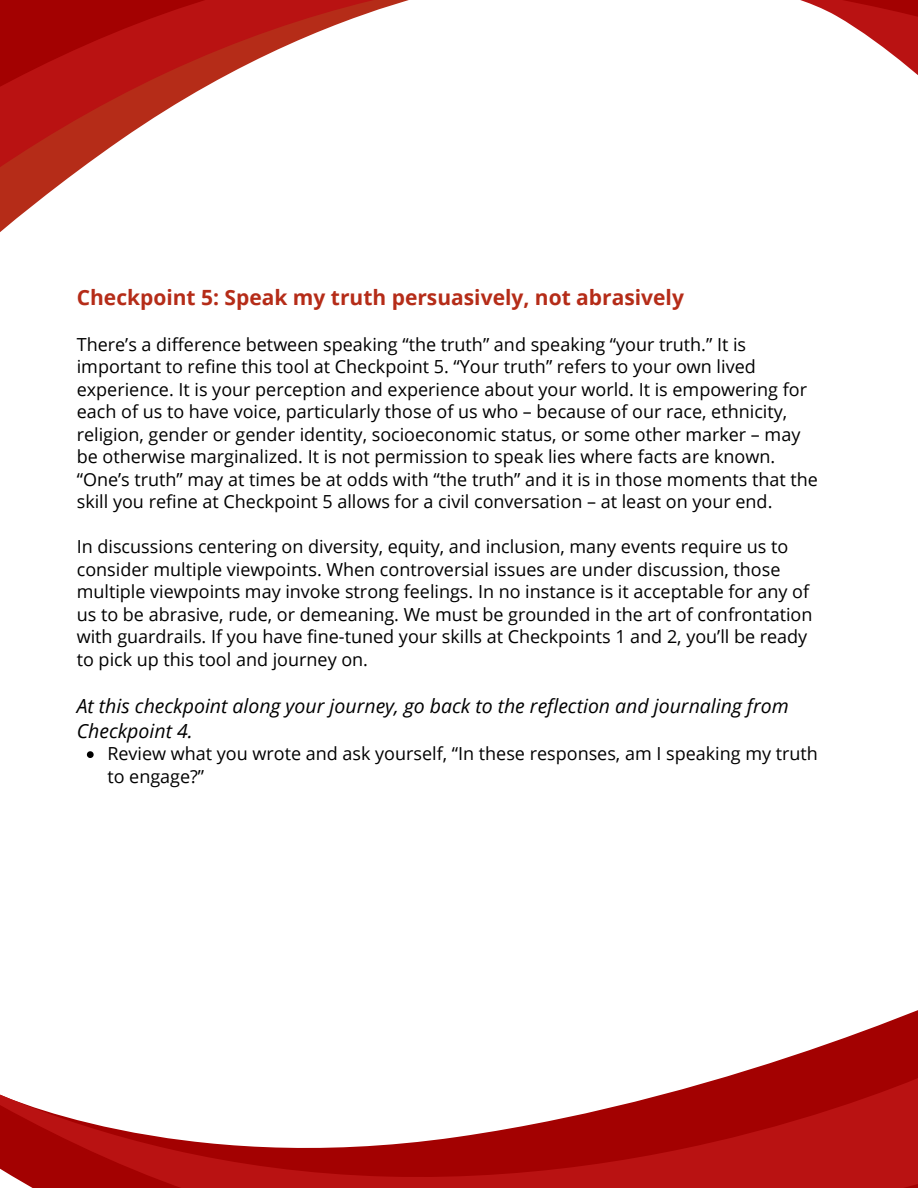
<style>
.page{position:relative;width:918px;height:1188px;background:#fff}
.page>*{position:absolute;margin:0;border:0;box-sizing:border-box;transform-origin:0 0}
.t1{font:700 21px "Open Sans";color:#b52c18}
.t2{font:italic 19.5px/24.8px "Open Sans";color:#000}
.t3{font:18px/22.5px "Open Sans";color:#000}
</style>
<div class="page">
<svg style="left:0;top:1010px;width:918px;height:178px"></svg>
<svg style="left:0;top:0;width:918px;height:232px"></svg>
<svg style="left:87px;top:751px;width:7px;height:7px"></svg>
<p class="t1" style="left:77px;top:282px;width:609px">Checkpoint 5: Speak my truth persuasively, not abrasively</p>
<p class="t3" style="left:77px;top:333px;width:743px">There’s a difference between speaking “the truth” and speaking “your truth.” It is important to refine this tool at Checkpoint 5. “Your truth” refers to your own lived experience. It is your perception and experience about your world. It is empowering for each of us to have voice, particularly those of us who – because of our race, ethnicity, religion, gender or gender identity, socioeconomic status, or some other marker – may be otherwise marginalized. It is not permission to speak lies where facts are known. “One’s truth” may at times be at odds with “the truth” and it is in those moments that the skill you refine at Checkpoint 5 allows for a civil conversation – at least on your end.</p>
<p class="t3" style="left:77px;top:535px;width:737px">In discussions centering on diversity, equity, and inclusion, many events require us to consider multiple viewpoints. When controversial issues are under discussion, those multiple viewpoints may invoke strong feelings. In no instance is it acceptable for any of us to be abrasive, rude, or demeaning. We must be grounded in the art of confrontation with guardrails. If you have fine-tuned your skills at Checkpoints 1 and 2, you’ll be ready to pick up this tool and journey on.</p>
<p class="t2" style="left:77px;top:693px;width:713px">At this checkpoint along your journey, go back to the reflection and journaling from<br>Checkpoint 4.</p>
<p class="t3" style="left:107px;top:742px;width:712px">Review what you wrote and ask yourself, “In these responses, am I speaking my truth to engage?”</p>
</div>
